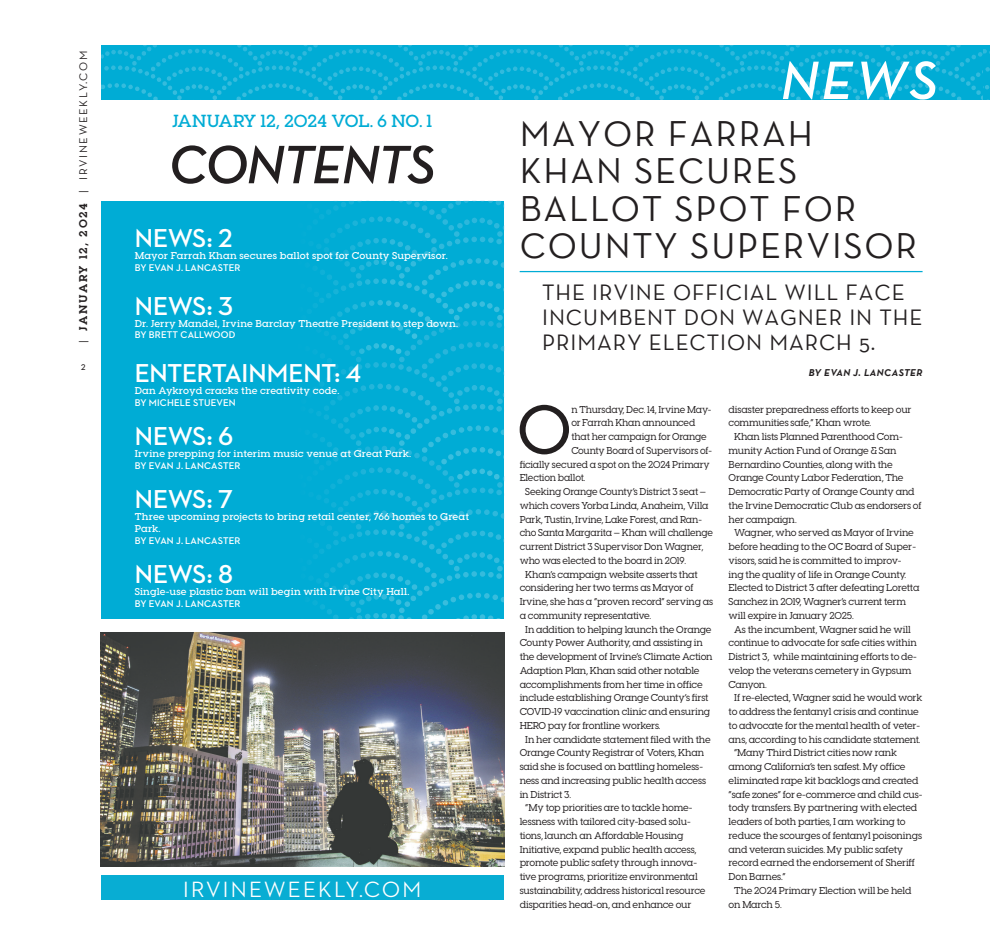
<style>
.page{position:relative;width:990px;height:945px;background:#fff}
.page>*{position:absolute;margin:0;border:0;box-sizing:border-box;transform-origin:0 0}
.t1{font:500 68.88px "Visby Slab CF";color:#231f20}
.t2{font:italic 600 55px "Neutraface Text TT";letter-spacing:-.03em;color:#231f20}
.t3{font:italic 600 55px "Neutraface Text TT";color:#fff}
.t4{font:36.25px/37.5px "Neutraface Text TT";letter-spacing:.05em;color:#231f20}
.t5{font:700 26.38px "Neutraface 2 Display";letter-spacing:-.01em;color:#fff}
.t6{font:22.5px/25px "Neutraface Text TT";letter-spacing:.04em;color:#231f20}
.t7{font:500 22.5px "Neutraface 2 Display";letter-spacing:.1em;color:#fff}
.t8{font:600 17.5px "Visby Slab CF";color:#00acd5}
.t9{font:11.25px "Neutraface Text TT";letter-spacing:.15em;color:#231f20}
.t10{font:500 10px "Visby Slab CF";letter-spacing:-.02em;color:#231f20;scale:.96 1}
.t11{font:500 10px "Visby Slab CF";letter-spacing:-.02em;color:#231f20;scale:.94 1}
.t12{font:italic 700 10px "Neutraface Text TT";letter-spacing:.045em;color:#231f20}
.t13{font:600 9.88px/11.9px "Visby Slab CF";letter-spacing:.015em;color:#fff}
.t14{font:700 9.88px "Neutraface 2 Display";letter-spacing:.01em;color:#fff}
.s1{font-family:"Visby Slab CF";font-weight:700}
</style>
<div class="page">
<div style="left:101px;top:201px;width:403px;height:418px;background:#00acd5"></div>
<svg style="left:314px;top:201px;width:191px;height:418px"></svg>
<div style="left:101px;top:876px;width:402px;height:24px;background:#08add3"></div>
<svg style="left:101px;top:45px;width:889px;height:55px;background:#07aed6"></svg>
<hr style="left:520px;top:271px;width:403px;height:1px;background:#00acd5">
<img style="left:101px;top:632px;width:403px;height:234px">
<p class="t9" style="left:76px;top:343px;width:294px;rotate:-90deg">| <span class="s1">JANUARY 12, 2024</span> | IRVINEWEEKLY.COM</p>
<p class="t9" style="left:81px;top:359px;width:6px">2</p>
<h3 class="t8" style="left:172px;top:110px;width:262px">JANUARY 12, 2024 VOL. 6 NO. 1</h3>
<h2 class="t2" style="left:168px;top:130px;width:269px">CONTENTS</h2>
<h3 class="t5" style="left:135px;top:224px;width:99px">NEWS: 2</h3>
<p class="t13" style="left:135px;top:250px;width:314px">Mayor Farrah Khan secures ballot spot for County Supervisor.</p>
<p class="t14" style="left:135px;top:262px;width:107px">BY EVAN J. LANCASTER</p>
<h3 class="t5" style="left:135px;top:291px;width:99px">NEWS: 3</h3>
<p class="t13" style="left:135px;top:317px;width:325px">Dr. Jerry Mandel, Irvine Barclay Theatre President to step down.</p>
<p class="t14" style="left:135px;top:330px;width:102px">BY BRETT CALLWOOD</p>
<h3 class="t5" style="left:135px;top:358px;width:228px">ENTERTAINMENT: 4</h3>
<p class="t13" style="left:135px;top:385px;width:206px">Dan Aykroyd cracks the creativity code.</p>
<p class="t14" style="left:135px;top:397px;width:103px">BY MICHELE STUEVEN</p>
<h3 class="t5" style="left:135px;top:421px;width:100px">NEWS: 6</h3>
<p class="t13" style="left:135px;top:448px;width:278px">Irvine prepping for interim music venue at Great Park.</p>
<p class="t14" style="left:135px;top:460px;width:107px">BY EVAN J. LANCASTER</p>
<h3 class="t5" style="left:135px;top:484px;width:100px">NEWS: 7</h3>
<p class="t13" style="left:135px;top:511px;width:336px">Three upcoming projects to bring retail center, 766 homes to Great<br>Park.</p>
<p class="t14" style="left:135px;top:535px;width:107px">BY EVAN J. LANCASTER</p>
<h3 class="t5" style="left:135px;top:559px;width:100px">NEWS: 8</h3>
<p class="t13" style="left:135px;top:585px;width:276px">Single-use plastic ban will begin with Irvine City Hall.</p>
<p class="t14" style="left:135px;top:598px;width:107px">BY EVAN J. LANCASTER</p>
<h3 class="t7" style="left:183px;top:877px;width:240px">IRVINEWEEKLY.COM</h3>
<h2 class="t3" style="left:781px;top:46px;width:159px">NEWS</h2>
<h3 class="t4" style="left:520px;top:114px;width:399px">MAYOR FARRAH<br>KHAN SECURES<br>BALLOT SPOT FOR<br>COUNTY SUPERVISOR</h3>
<h3 class="t6" style="left:542px;top:280px;width:382px">THE IRVINE OFFICIAL WILL FACE<br>INCUMBENT DON WAGNER IN THE<br>PRIMARY ELECTION MARCH 5.</h3>
<p class="t12" style="left:809px;top:367px;width:115px">BY EVAN J. LANCASTER</p>
<h1 class="t1" style="left:517px;top:388px;width:56px">O</h1>
<p class="t11" style="left:571px;top:403px;width:150px">n Thursday, Dec. 14, Irvine May-</p>
<p class="t10" style="left:729px;top:403px;width:192px">disaster preparedness efforts to keep our</p>
<p class="t10" style="left:729px;top:417px;width:150px">communities safe,” Khan wrote.</p>
<p class="t10" style="left:734px;top:430px;width:177px">Khan lists Planned Parenthood Com-</p>
<p class="t10" style="left:729px;top:444px;width:176px">munity Action Fund of Orange &amp; San</p>
<p class="t10" style="left:729px;top:458px;width:172px">Bernardino Counties, along with the</p>
<p class="t10" style="left:729px;top:472px;width:184px">Orange County Labor Federation, The</p>
<p class="t10" style="left:729px;top:485px;width:195px">Democratic Party of Orange County and</p>
<p class="t10" style="left:729px;top:499px;width:203px">the Irvine Democratic Club as endorsers of</p>
<p class="t10" style="left:729px;top:513px;width:72px">her campaign.</p>
<p class="t10" style="left:734px;top:527px;width:189px">Wagner, who served as Mayor of Irvine</p>
<p class="t10" style="left:729px;top:540px;width:197px">before heading to the OC Board of Super-</p>
<p class="t10" style="left:729px;top:554px;width:181px">visors, said he is committed to improv-</p>
<p class="t10" style="left:729px;top:568px;width:187px">ing the quality of life in Orange County.</p>
<p class="t10" style="left:729px;top:582px;width:200px">Elected to District 3 after defeating Loretta</p>
<p class="t10" style="left:729px;top:595px;width:186px">Sanchez in 2019, Wagner’s current term</p>
<p class="t10" style="left:729px;top:609px;width:132px">will expire in January 2025.</p>
<p class="t10" style="left:734px;top:623px;width:185px">As the incumbent, Wagner said he will</p>
<p class="t10" style="left:729px;top:637px;width:198px">continue to advocate for safe cities within</p>
<p class="t10" style="left:729px;top:650px;width:197px">District 3, while maintaining efforts to de-</p>
<p class="t10" style="left:729px;top:664px;width:192px">velop the veterans cemetery in Gypsum</p>
<p class="t10" style="left:729px;top:678px;width:41px">Canyon.</p>
<p class="t10" style="left:734px;top:692px;width:197px">If re-elected, Wagner said he would work</p>
<p class="t10" style="left:729px;top:705px;width:200px">to address the fentanyl crisis and continue</p>
<p class="t10" style="left:729px;top:719px;width:201px">to advocate for the mental health of veter-</p>
<p class="t10" style="left:729px;top:733px;width:202px">ans, according to his candidate statement.</p>
<p class="t10" style="left:734px;top:747px;width:171px">“Many Third District cities now rank</p>
<p class="t10" style="left:729px;top:760px;width:186px">among California’s ten safest. My office</p>
<p class="t10" style="left:729px;top:774px;width:199px">eliminated rape kit backlogs and created</p>
<p class="t10" style="left:729px;top:788px;width:204px">“safe zones” for e-commerce and child cus-</p>
<p class="t10" style="left:729px;top:802px;width:198px">tody transfers. By partnering with elected</p>
<p class="t10" style="left:729px;top:815px;width:186px">leaders of both parties, I am working to</p>
<p class="t10" style="left:729px;top:829px;width:203px">reduce the scourges of fentanyl poisonings</p>
<p class="t10" style="left:729px;top:843px;width:183px">and veteran suicides. My public safety</p>
<p class="t10" style="left:729px;top:857px;width:196px">record earned the endorsement of Sheriff</p>
<p class="t10" style="left:729px;top:870px;width:61px">Don Barnes.”</p>
<p class="t10" style="left:734px;top:884px;width:186px">The 2024 Primary Election will be held</p>
<p class="t10" style="left:729px;top:898px;width:57px">on March 5.</p>
<p class="t11" style="left:571px;top:417px;width:133px">or Farrah Khan announced</p>
<p class="t11" style="left:571px;top:430px;width:145px">that her campaign for Orange</p>
<p class="t11" style="left:571px;top:444px;width:151px">County Board of Supervisors of-</p>
<p class="t11" style="left:520px;top:458px;width:204px">ficially secured a spot on the 2024 Primary</p>
<p class="t11" style="left:520px;top:472px;width:72px">Election ballot.</p>
<p class="t11" style="left:525px;top:485px;width:194px">Seeking Orange County’s District 3 seat —</p>
<p class="t11" style="left:520px;top:499px;width:202px">which covers Yorba Linda, Anaheim, Villa</p>
<p class="t11" style="left:520px;top:513px;width:195px">Park, Tustin, Irvine, Lake Forest, and Ran-</p>
<p class="t11" style="left:520px;top:527px;width:207px">cho Santa Margarita — Khan will challenge</p>
<p class="t11" style="left:520px;top:540px;width:197px">current District 3 Supervisor Don Wagner,</p>
<p class="t11" style="left:520px;top:554px;width:179px">who was elected to the board in 2019.</p>
<p class="t10" style="left:525px;top:568px;width:181px">Khan’s campaign website asserts that</p>
<p class="t10" style="left:520px;top:582px;width:183px">considering her two terms as Mayor of</p>
<p class="t10" style="left:520px;top:595px;width:203px">Irvine, she has a “proven record” serving as</p>
<p class="t10" style="left:520px;top:609px;width:138px">a community representative.</p>
<p class="t10" style="left:525px;top:623px;width:196px">In addition to helping launch the Orange</p>
<p class="t10" style="left:520px;top:637px;width:193px">County Power Authority, and assisting in</p>
<p class="t10" style="left:520px;top:650px;width:203px">the development of Irvine’s Climate Action</p>
<p class="t10" style="left:520px;top:664px;width:189px">Adaption Plan, Khan said other notable</p>
<p class="t10" style="left:520px;top:678px;width:192px">accomplishments from her time in office</p>
<p class="t10" style="left:520px;top:692px;width:198px">include establishing Orange County’s first</p>
<p class="t10" style="left:520px;top:705px;width:200px">COVID-19 vaccination clinic and ensuring</p>
<p class="t10" style="left:520px;top:719px;width:148px">HERO pay for frontline workers.</p>
<p class="t10" style="left:525px;top:733px;width:195px">In her candidate statement filed with the</p>
<p class="t10" style="left:520px;top:747px;width:194px">Orange County Registrar of Voters, Khan</p>
<p class="t10" style="left:520px;top:760px;width:192px">said she is focused on battling homeless-</p>
<p class="t10" style="left:520px;top:774px;width:196px">ness and increasing public health access</p>
<p class="t10" style="left:520px;top:788px;width:55px">in District 3.</p>
<p class="t10" style="left:525px;top:802px;width:175px">“My top priorities are to tackle home-</p>
<p class="t10" style="left:520px;top:815px;width:180px">lessness with tailored city-based solu-</p>
<p class="t10" style="left:520px;top:829px;width:172px">tions, launch an Affordable Housing</p>
<p class="t10" style="left:520px;top:843px;width:186px">Initiative, expand public health access,</p>
<p class="t10" style="left:520px;top:857px;width:186px">promote public safety through innova-</p>
<p class="t10" style="left:520px;top:870px;width:187px">tive programs, prioritize environmental</p>
<p class="t10" style="left:520px;top:884px;width:195px">sustainability, address historical resource</p>
<p class="t10" style="left:520px;top:898px;width:180px">disparities head-on, and enhance our</p>
</div>
